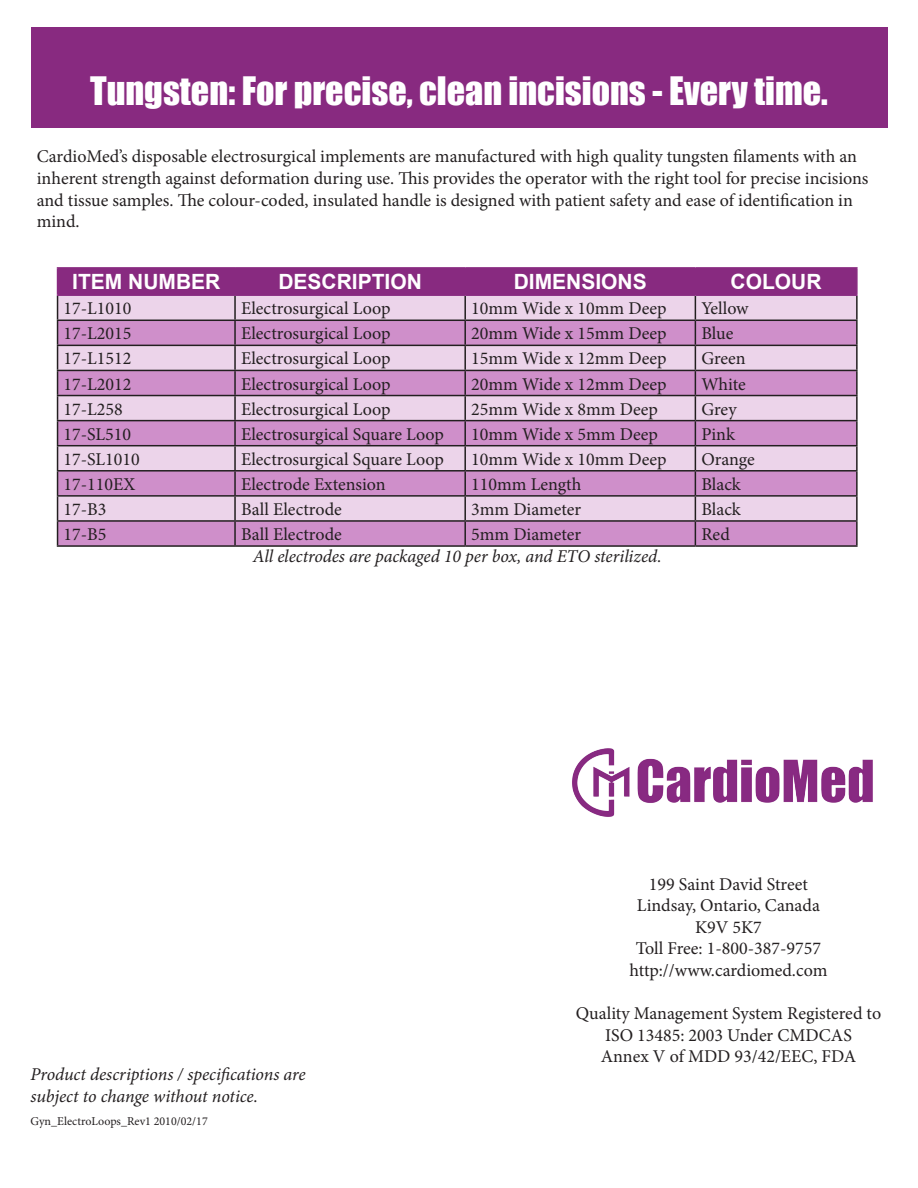
<style>
.page{position:relative;width:918px;height:1188px;background:#fff}
.page>*{position:absolute;margin:0;border:0;box-sizing:border-box;transform-origin:0 0}
.t1{font:36px "Impact";color:#fff}
.t2{font:700 21px "Arial";color:#fff}
.t3{font:18px/21.6px "Minion Pro";color:#231f20}
.t4{font:italic 18px/21.6px "Minion Pro";letter-spacing:-.005em;color:#231f20}
.t5{font:12px "Minion Pro";color:#231f20}
</style>
<div class="page">
<div style="left:31px;top:27px;width:856px;height:100px;background:#882a80"></div>
<img style="left:572px;top:748px;width:301px;height:69px">
<hr style="left:856px;top:296px;width:2px;height:24px;background:#231f20">
<hr style="left:695px;top:320px;width:163px;height:1px;background:#231f20">
<hr style="left:856px;top:321px;width:2px;height:24px;background:#231f20">
<hr style="left:695px;top:345px;width:163px;height:1px;background:#231f20">
<hr style="left:856px;top:346px;width:2px;height:24px;background:#231f20">
<hr style="left:695px;top:370px;width:163px;height:1px;background:#231f20">
<hr style="left:856px;top:371px;width:2px;height:24px;background:#231f20">
<hr style="left:695px;top:395px;width:163px;height:1px;background:#231f20">
<hr style="left:856px;top:396px;width:2px;height:24px;background:#231f20">
<hr style="left:695px;top:420px;width:163px;height:1px;background:#231f20">
<hr style="left:856px;top:421px;width:2px;height:24px;background:#231f20">
<hr style="left:695px;top:445px;width:163px;height:1px;background:#231f20">
<hr style="left:856px;top:446px;width:2px;height:24px;background:#231f20">
<hr style="left:695px;top:470px;width:163px;height:2px;background:#231f20">
<hr style="left:856px;top:472px;width:2px;height:23px;background:#231f20">
<hr style="left:695px;top:495px;width:163px;height:2px;background:#231f20">
<hr style="left:856px;top:497px;width:2px;height:23px;background:#231f20">
<hr style="left:695px;top:520px;width:163px;height:2px;background:#231f20">
<hr style="left:856px;top:522px;width:2px;height:23px;background:#231f20">
<hr style="left:57px;top:545px;width:178px;height:2px;background:#231f20">
<hr style="left:235px;top:545px;width:230px;height:2px;background:#231f20">
<hr style="left:465px;top:545px;width:230px;height:2px;background:#231f20">
<hr style="left:695px;top:545px;width:163px;height:2px;background:#231f20">
<hr style="left:57px;top:267px;width:178px;height:2px;background:#882a80">
<hr style="left:235px;top:267px;width:230px;height:2px;background:#882a80">
<hr style="left:465px;top:267px;width:230px;height:2px;background:#882a80">
<hr style="left:695px;top:267px;width:163px;height:2px;background:#882a80">
<svg style="left:57px;top:268px;width:800px;height:277px;background:#ca9cc6"></svg>
<hr style="left:856px;top:269px;width:2px;height:25px;background:#882a80">
<hr style="left:695px;top:294px;width:163px;height:2px;background:#882a80">
<p class="t1" style="left:90px;top:63px;width:739px">Tungsten: For precise, clean incisions - Every time.</p>
<p class="t3" style="left:37px;top:146px;width:833px">CardioMed’s disposable electrosurgical implements are manufactured with high quality tungsten filaments with an inherent strength against deformation during use. This provides the operator with the right tool for precise incisions and tissue samples. The colour-coded, insulated handle is designed with patient safety and ease of identification in mind.</p>
<p class="t2" style="left:72px;top:268px;width:150px">ITEM NUMBER</p>
<p class="t2" style="left:278px;top:268px;width:145px">DESCRIPTION</p>
<p class="t2" style="left:514px;top:268px;width:135px">DIMENSIONS</p>
<p class="t2" style="left:731px;top:268px;width:92px">COLOUR</p>
<p class="t3" style="left:64px;top:298px;width:69px">17-L1010</p>
<p class="t3" style="left:241px;top:298px;width:151px">Electrosurgical Loop</p>
<p class="t3" style="left:471px;top:298px;width:197px">10mm Wide x 10mm Deep</p>
<p class="t3" style="left:701px;top:298px;width:49px">Yellow</p>
<p class="t3" style="left:64px;top:323px;width:69px">17-L2015</p>
<p class="t3" style="left:241px;top:323px;width:151px">Electrosurgical Loop</p>
<p class="t3" style="left:471px;top:323px;width:197px">20mm Wide x 15mm Deep</p>
<p class="t3" style="left:701px;top:323px;width:34px">Blue</p>
<p class="t3" style="left:64px;top:348px;width:69px">17-L1512</p>
<p class="t3" style="left:241px;top:348px;width:151px">Electrosurgical Loop</p>
<p class="t3" style="left:471px;top:348px;width:197px">15mm Wide x 12mm Deep</p>
<p class="t3" style="left:701px;top:348px;width:46px">Green</p>
<p class="t3" style="left:64px;top:373px;width:69px">17-L2012</p>
<p class="t3" style="left:241px;top:373px;width:151px">Electrosurgical Loop</p>
<p class="t3" style="left:471px;top:373px;width:197px">20mm Wide x 12mm Deep</p>
<p class="t3" style="left:701px;top:373px;width:46px">White</p>
<p class="t3" style="left:64px;top:398px;width:61px">17-L258</p>
<p class="t3" style="left:241px;top:398px;width:151px">Electrosurgical Loop</p>
<p class="t3" style="left:471px;top:398px;width:188px">25mm Wide x 8mm Deep</p>
<p class="t3" style="left:701px;top:398px;width:37px">Grey</p>
<p class="t3" style="left:64px;top:423px;width:69px">17-SL510</p>
<p class="t3" style="left:241px;top:423px;width:204px">Electrosurgical Square Loop</p>
<p class="t3" style="left:471px;top:423px;width:188px">10mm Wide x 5mm Deep</p>
<p class="t3" style="left:701px;top:423px;width:35px">Pink</p>
<p class="t3" style="left:64px;top:448px;width:78px">17-SL1010</p>
<p class="t3" style="left:241px;top:448px;width:204px">Electrosurgical Square Loop</p>
<p class="t3" style="left:471px;top:448px;width:197px">10mm Wide x 10mm Deep</p>
<p class="t3" style="left:701px;top:448px;width:55px">Orange</p>
<p class="t3" style="left:64px;top:473px;width:73px">17-110EX</p>
<p class="t3" style="left:241px;top:473px;width:146px">Electrode Extension</p>
<p class="t3" style="left:471px;top:473px;width:112px">110mm Length</p>
<p class="t3" style="left:701px;top:473px;width:41px">Black</p>
<p class="t3" style="left:64px;top:498px;width:44px">17-B3</p>
<p class="t3" style="left:241px;top:498px;width:102px">Ball Electrode</p>
<p class="t3" style="left:471px;top:498px;width:112px">3mm Diameter</p>
<p class="t3" style="left:701px;top:498px;width:41px">Black</p>
<p class="t3" style="left:64px;top:524px;width:44px">17-B5</p>
<p class="t3" style="left:241px;top:524px;width:102px">Ball Electrode</p>
<p class="t3" style="left:471px;top:524px;width:112px">5mm Diameter</p>
<p class="t3" style="left:701px;top:524px;width:30px">Red</p>
<p class="t4" style="left:253px;top:546px;width:410px">All electrodes are packaged 10 per box, and ETO sterilized.</p>
<p class="t4" style="left:31px;top:1064px;width:277px">Product descriptions / specifications are subject to change without notice.</p>
<p class="t5" style="left:31px;top:1113px;width:179px">Gyn_ElectroLoops_Rev1 2010/02/17</p>
<p class="t3" style="left:649px;top:873px;width:161px">199 Saint David Street</p>
<p class="t3" style="left:637px;top:895px;width:185px">Lindsay, Ontario, Canada</p>
<p class="t3" style="left:695px;top:916px;width:68px">K9V 5K7</p>
<p class="t3" style="left:636px;top:938px;width:187px">Toll Free: 1-800-387-9757</p>
<p class="t3" style="left:629px;top:960px;width:199px">http://www.cardiomed.com</p>
<p class="t3" style="left:576px;top:1003px;width:307px;text-align:center">Quality Management System Registered to<br>ISO 13485: 2003 Under CMDCAS</p>
<p class="t3" style="left:601px;top:1046px;width:257px">Annex V of MDD 93/42/EEC, FDA</p>
</div>
